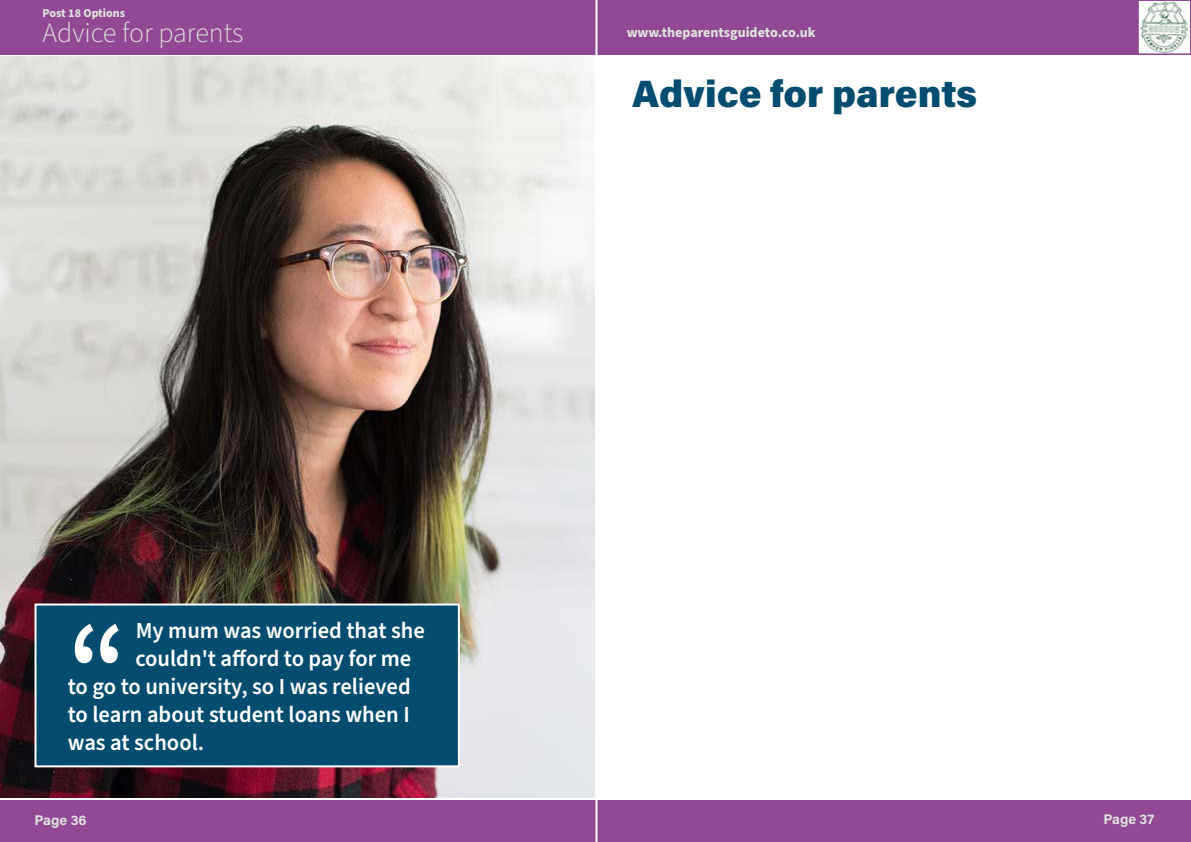
<style>
.page{position:relative;width:1191px;height:842px;background:#fff}
.page>*{position:absolute;margin:0;border:0;box-sizing:border-box;transform-origin:0 0}
.t1{font:600 127px "Source Sans Pro";color:#fff;scale:.95 1}
.t2{font:900 38px "Acumin Pro";color:#014c6f}
.t3{font:300 28px "Source Sans Pro";color:#e1e1e1}
.t4{font:600 23px "Source Sans Pro";color:#fff}
.t5{font:700 14px "Source Sans Pro";color:#e1e1e1}
.t6{font:700 14px "Acumin Pro";color:#e1e1e1}
.t7{font:700 12px "Source Sans Pro";color:#e1e1e1}
</style>
<div class="page">
<div style="left:0;top:0;width:1191px;height:55px;background:#924995"></div>
<div style="left:0;top:800px;width:1191px;height:41px;background:#924995"></div>
<hr style="left:595px;top:0;width:2px;height:842px;background:#fff">
<div style="left:1138px;top:0;width:52px;height:54px;background:#fff"></div>
<img style="left:1140px;top:2px;width:47px;height:50px">
<div style="left:1137px;top:0;width:54px;height:54px;border:1px solid #924995"></div>
<img style="left:0;top:57px;width:594px;height:741px">
<div style="left:36px;top:604px;width:423px;height:162px;background:#014c6f"></div>
<div style="left:34px;top:603px;width:426px;height:164px;border:2px solid #fff"></div>
<p class="t7" style="left:43px;top:4px;width:84px">Post 18 Options</p>
<p class="t3" style="left:43px;top:14px;width:202px">Advice for parents</p>
<p class="t4" style="left:136px;top:615px;width:290px">My mum was worried that she</p>
<p class="t4" style="left:135px;top:642px;width:277px">couldn't afford to pay for me</p>
<p class="t4" style="left:68px;top:670px;width:344px">to go to university, so I was relieved</p>
<p class="t4" style="left:68px;top:698px;width:344px">to learn about student loans when I</p>
<p class="t4" style="left:68px;top:726px;width:138px">was at school.</p>
<h1 class="t1" style="left:68px;top:584px;width:63px">“</h1>
<p class="t5" style="left:626px;top:23px;width:190px">www.theparentsguideto.co.uk</p>
<h2 class="t2" style="left:632px;top:67px;width:347px">Advice for parents</h2>
<p class="t6" style="left:35px;top:810px;width:54px">Page 36</p>
<p class="t6" style="left:1103px;top:809px;width:52px">Page 37</p>
</div>
